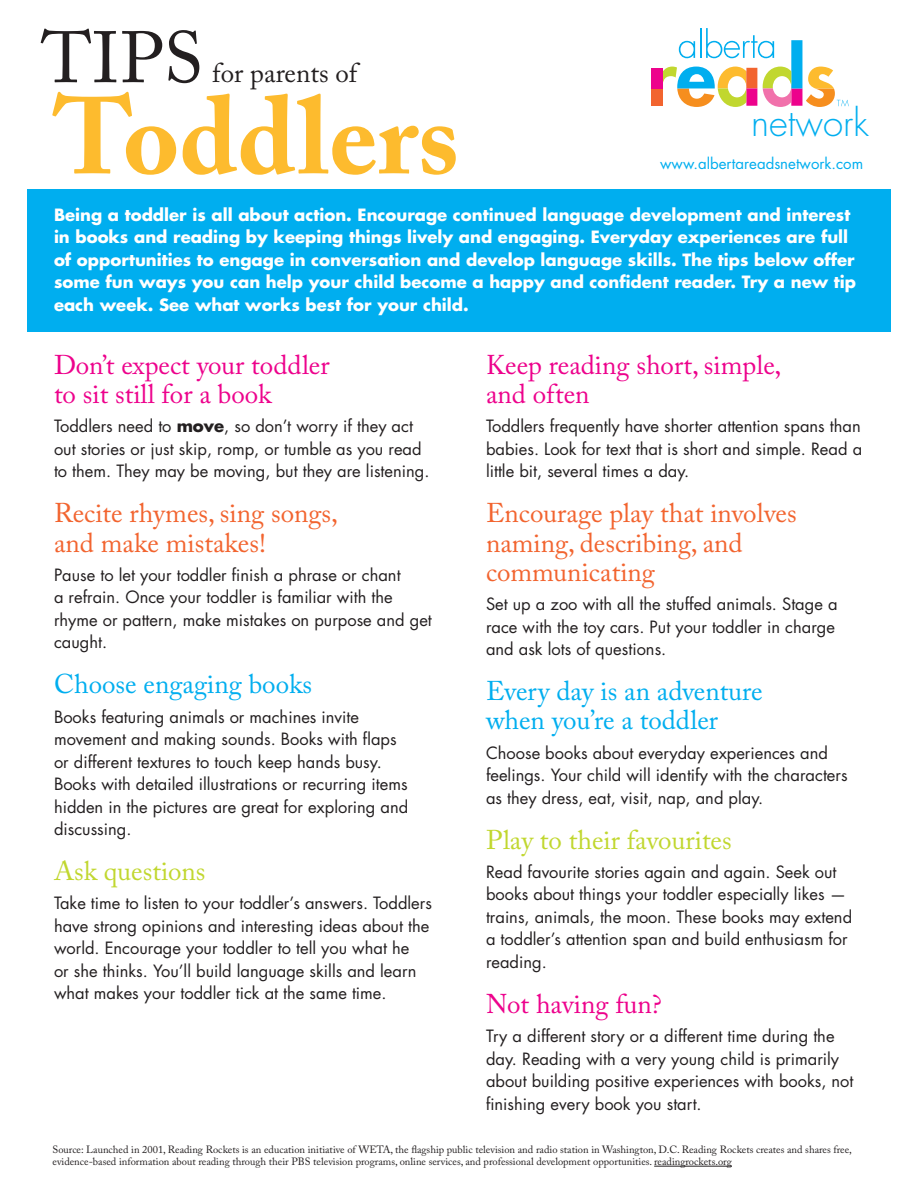
<style>
.page{position:relative;width:918px;height:1188px;background:#fff}
.page>*{position:absolute;margin:0;border:0;box-sizing:border-box;transform-origin:0 0}
.t1{font:700 108px "Adobe Caslon Pro";color:#fdbb2e}
.t2{font:72px "Adobe Caslon Pro";color:#231f20}
.t3{font:300 36.6px "Futura";color:#00aeef}
.t4{font:27px/29.2px "Adobe Caslon Pro";color:#f2642f}
.t5{font:27px/29.2px "Adobe Caslon Pro";color:#ed028c}
.t6{font:27px/29.2px "Adobe Caslon Pro";color:#00aeef}
.t7{font:27px "Adobe Caslon Pro";color:#c1d72f}
.t8{font:27px "Adobe Caslon Pro";color:#231f20}
.t9{font:16.5px/22.5px "Futura Std";color:#231f20}
.t10{font:700 16.5px/22.5px "Futura Std";color:#fff}
.t11{font:15px "Futura Std";color:#00aeef}
.t12{font:10.5px/12.6px "Adobe Caslon Pro";color:#231f20}
.s1{font-weight:700}
</style>
<div class="page">
<div style="left:27px;top:189px;width:864px;height:143px;background:#00aeef"></div>
<hr style="left:654px;top:1166px;width:78px;height:1px;background:#231f20">
<div style="left:651px;top:88px;width:11px;height:18px;background:#f2642f"></div>
<div style="left:651px;top:68px;width:11px;height:20px;background:#ed028c"></div>
<svg style="left:662px;top:28px;width:187px;height:79px"></svg>
<h2 class="t2" style="left:41px;top:15px;width:163px">TIPS</h2>
<h3 class="t8" style="left:212px;top:57px;width:147px">for parents of</h3>
<h1 class="t1" style="left:53px;top:73px;width:407px">Toddlers</h1>
<h3 class="t3" style="left:751px;top:99px;width:119px">network</h3>
<p class="t11" style="left:660px;top:154px;width:205px">www.albertareadsnetwork.com</p>
<p class="t10" style="left:54px;top:203px;width:804px">Being a toddler is all about action. Encourage continued language development and interest in books and reading by keeping things lively and engaging. Everyday experiences are full of opportunities to engage in conversation and develop language skills. The tips below offer some fun ways you can help your child become a happy and confident reader. Try a new tip each week. See what works best for your child.</p>
<h3 class="t5" style="left:54px;top:350px;width:277px">Don’t expect your toddler to sit still for a book</h3>
<p class="t9" style="left:54px;top:415px;width:377px">Toddlers need to <span class="s1">move</span>, so don’t worry if they act out stories or just skip, romp, or tumble as you read to them. They may be moving, but they are listening.</p>
<h3 class="t4" style="left:54px;top:499px;width:285px">Recite rhymes, sing songs, and make mistakes!</h3>
<p class="t9" style="left:54px;top:564px;width:379px">Pause to let your toddler finish a phrase or chant<br>a refrain. Once your toddler is familiar with the rhyme or pattern, make mistakes on purpose and get caught.</p>
<h3 class="t6" style="left:54px;top:670px;width:260px">Choose engaging books</h3>
<p class="t9" style="left:54px;top:706px;width:356px">Books featuring animals or machines invite movement and making sounds. Books with flaps or different textures to touch keep hands busy.<br>Books with detailed illustrations or recurring items hidden in the pictures are great for exploring and discussing.</p>
<h3 class="t7" style="left:54px;top:855px;width:153px">Ask questions</h3>
<p class="t9" style="left:54px;top:892px;width:379px">Take time to listen to your toddler’s answers. Toddlers have strong opinions and interesting ideas about the world. Encourage your toddler to tell you what he<br>or she thinks. You’ll build language skills and learn what makes your toddler tick at the same time.</p>
<h3 class="t5" style="left:486px;top:350px;width:297px">Keep reading short, simple, and often</h3>
<p class="t9" style="left:486px;top:415px;width:378px;text-align:justify">Toddlers frequently have shorter attention spans than babies. Look for text that is short and simple. Read a little bit, several times a day.</p>
<h3 class="t4" style="left:486px;top:499px;width:312px">Encourage play that involves naming, describing, and communicating</h3>
<p class="t9" style="left:486px;top:593px;width:353px">Set up a zoo with all the stuffed animals. Stage a race with the toy cars. Put your toddler in charge and ask lots of questions.</p>
<h3 class="t6" style="left:486px;top:676px;width:278px">Every day is an adventure when you’re a toddler</h3>
<p class="t9" style="left:486px;top:742px;width:363px">Choose books about everyday experiences and feelings. Your child will identify with the characters as they dress, eat, visit, nap, and play.</p>
<h3 class="t7" style="left:486px;top:824px;width:247px">Play to their favourites</h3>
<p class="t9" style="left:486px;top:861px;width:368px">Read favourite stories again and again. Seek out books about things your toddler especially likes — trains, animals, the moon. These books may extend a toddler’s attention span and build enthusiasm for reading.</p>
<h3 class="t5" style="left:486px;top:989px;width:177px">Not having fun?</h3>
<p class="t9" style="left:486px;top:1025px;width:369px">Try a different story or a different time during the day. Reading with a very young child is primarily about building positive experiences with books, not finishing every book you start.</p>
<p class="t12" style="left:52px;top:1143px;width:801px">Source: Launched in 2001, Reading Rockets is an education initiative of WETA, the flagship public television and radio station in Washington, D.C. Reading Rockets creates and shares free, evidence-based information about reading through their PBS television programs, online services, and professional development opportunities. readingrockets.org</p>
</div>
